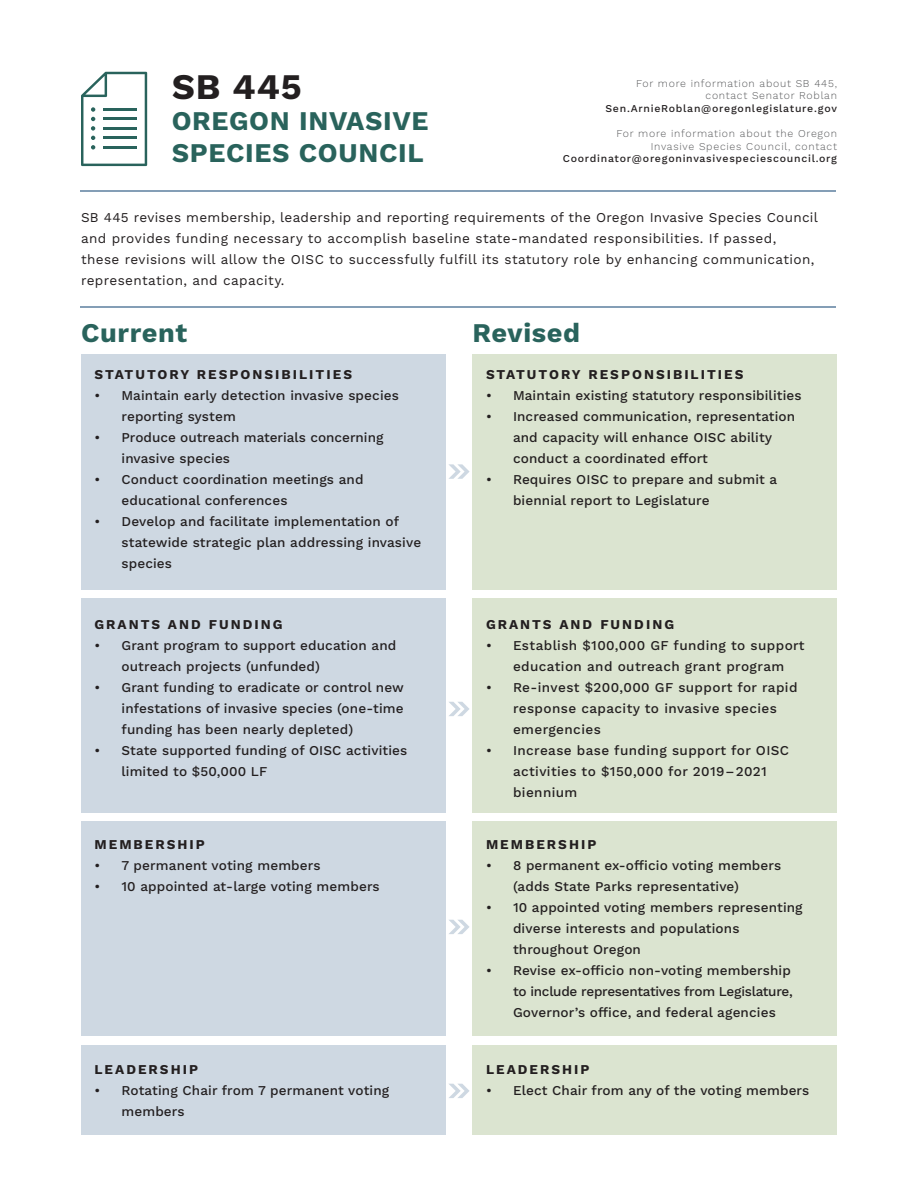
<style>
.page{position:relative;width:918px;height:1188px;background:#fff}
.page>*{position:absolute;margin:0;border:0;box-sizing:border-box;transform-origin:0 0}
.t1{font:700 36px "Work Sans";color:#231f20}
.t2{font:700 27px/31.5px "Work Sans";letter-spacing:.025em;color:#29635c}
.t3{font:500 13.5px/21px "Work Sans";letter-spacing:.01em;color:#231f20}
.Paragraph_Style_6{font:13.5px/21px "Work Sans";letter-spacing:.03em;color:#231f20}
.t4{font:500 13.5px/21px "Work Sans";letter-spacing:.03em;color:#231f20}
.Paragraph_Style_6-2{font:700 13.5px "Work Sans";letter-spacing:.15em;color:#231f20}
.t5{font:300 10.5px/12.6px "Work Sans";letter-spacing:.07em;color:#57585a;text-align:right}
.t6{font:500 10.5px "Work Sans";letter-spacing:.07em;color:#231f20}
</style>
<div class="page">
<hr style="left:80px;top:306px;width:756px;height:2px;background:#849eb6">
<div style="left:81px;top:354px;width:365px;height:235px;background:#ced8e2"></div>
<div style="left:81px;top:821px;width:365px;height:215px;background:#ced8e2"></div>
<div style="left:81px;top:1046px;width:365px;height:89px;background:#ced8e2"></div>
<div style="left:81px;top:598px;width:365px;height:214px;background:#ced8e2"></div>
<div style="left:472px;top:354px;width:365px;height:235px;background:#dbe4d0"></div>
<div style="left:472px;top:821px;width:365px;height:215px;background:#dbe4d0"></div>
<div style="left:472px;top:1046px;width:365px;height:89px;background:#dbe4d0"></div>
<div style="left:472px;top:598px;width:365px;height:214px;background:#dbe4d0"></div>
<svg style="left:449px;top:464px;width:21px;height:15px"></svg>
<svg style="left:449px;top:702px;width:20px;height:14px"></svg>
<svg style="left:449px;top:920px;width:21px;height:14px"></svg>
<svg style="left:449px;top:1084px;width:21px;height:14px"></svg>
<svg style="left:81px;top:72px;width:66px;height:94px"></svg>
<hr style="left:103px;top:146px;width:33px;height:3px;background:#29635c">
<hr style="left:103px;top:137px;width:33px;height:2px;background:#29635c">
<hr style="left:103px;top:127px;width:33px;height:3px;background:#29635c">
<hr style="left:103px;top:118px;width:33px;height:2px;background:#29635c">
<hr style="left:103px;top:108px;width:33px;height:3px;background:#29635c">
<hr style="left:80px;top:190px;width:756px;height:2px;background:#849eb6">
<p class="t1" style="left:172px;top:66px;width:132px">SB 445</p>
<p class="t2" style="left:172px;top:107px;width:258px">OREGON INVASIVE<br>SPECIES COUNCIL</p>
<p class="t5" style="left:636px;top:77px;width:202px">For more information about SB 445, contact Senator Roblan</p>
<p class="t6" style="left:605px;top:102px;width:233px">Sen.ArnieRoblan@oregonlegislature.gov</p>
<p class="t5" style="left:617px;top:128px;width:222px">For more information about the Oregon<br>Invasive Species Council, contact</p>
<p class="t6" style="left:563px;top:152px;width:276px">Coordinator@oregoninvasivespeciescouncil.org</p>
<p class="Paragraph_Style_6" style="left:81px;top:208px;width:738px">SB 445 revises membership, leadership and reporting requirements of the Oregon Invasive Species Council and provides funding necessary to accomplish baseline state-mandated responsibilities. If passed, these revisions will allow the OISC to successfully fulfill its statutory role by enhancing communication, representation, and capacity.</p>
<p class="t2" style="left:81px;top:318px;width:108px">Current</p>
<p class="t2" style="left:472px;top:318px;width:109px">Revised</p>
<p class="Paragraph_Style_6-2" style="left:94px;top:367px;width:259px">STATUTORY RESPONSIBILITIES</p>
<p class="t3" style="left:122px;top:386px;width:279px;text-indent:-27px">• Maintain early detection invasive species reporting system</p>
<p class="t3" style="left:122px;top:428px;width:264px;text-indent:-27px">• Produce outreach materials concerning invasive species</p>
<p class="t3" style="left:122px;top:470px;width:244px;text-indent:-27px">• Conduct coordination meetings and educational conferences</p>
<p class="t3" style="left:122px;top:512px;width:301px;text-indent:-27px">• Develop and facilitate implementation of statewide strategic plan addressing invasive species</p>
<p class="Paragraph_Style_6-2" style="left:94px;top:616px;width:190px">GRANTS AND FUNDING</p>
<p class="t3" style="left:122px;top:635px;width:276px;text-indent:-27px">• Grant program to support education and outreach projects (unfunded)</p>
<p class="t3" style="left:122px;top:677px;width:284px;text-align:justify;text-indent:-27px">• Grant funding to eradicate or control new infestations of invasive species (one-time funding has been nearly depleted)</p>
<p class="t3" style="left:122px;top:740px;width:287px;text-indent:-27px">• State supported funding of OISC activities limited to $50,000 LF</p>
<p class="Paragraph_Style_6-2" style="left:94px;top:837px;width:112px">MEMBERSHIP</p>
<p class="t3" style="left:94px;top:855px;width:228px">• 7 permanent voting members</p>
<p class="t3" style="left:94px;top:876px;width:287px">• 10 appointed at-large voting members</p>
<p class="Paragraph_Style_6-2" style="left:94px;top:1061px;width:105px">LEADERSHIP</p>
<p class="t3" style="left:122px;top:1080px;width:269px;text-indent:-27px">• Rotating Chair from 7 permanent voting members</p>
<p class="Paragraph_Style_6-2" style="left:486px;top:367px;width:259px">STATUTORY RESPONSIBILITIES</p>
<p class="t3" style="left:486px;top:386px;width:317px">• Maintain existing statutory responsibilities</p>
<p class="t3" style="left:513px;top:407px;width:284px;text-indent:-27px">• Increased communication, representation and capacity will enhance OISC ability conduct a coordinated effort</p>
<p class="t3" style="left:513px;top:470px;width:266px;text-indent:-27px">• Requires OISC to prepare and submit a biennial report to Legislature</p>
<p class="Paragraph_Style_6-2" style="left:486px;top:616px;width:190px">GRANTS AND FUNDING</p>
<p class="t4" style="left:486px;top:635px;width:320px;text-align:center">• Establish $100,000 GF funding to support education and outreach grant program</p>
<p class="t4" style="left:513px;top:677px;width:286px;text-indent:-27px">• Re-invest $200,000 GF support for rapid response capacity to invasive species emergencies</p>
<p class="t4" style="left:513px;top:740px;width:278px;text-indent:-27px">• Increase base funding support for OISC activities to $150,000 for 2019–2021 biennium</p>
<p class="Paragraph_Style_6-2" style="left:486px;top:837px;width:112px">MEMBERSHIP</p>
<p class="t3" style="left:513px;top:855px;width:270px;text-indent:-27px">• 8 permanent ex-officio voting members (adds State Parks representative)</p>
<p class="t3" style="left:513px;top:897px;width:291px;text-indent:-27px">• 10 appointed voting members representing diverse interests and populations throughout Oregon</p>
<p class="t3" style="left:513px;top:960px;width:281px;text-indent:-27px">• Revise ex-officio non-voting membership to include representatives from Legislature,<br>Governor’s office, and federal agencies</p>
<p class="Paragraph_Style_6-2" style="left:486px;top:1061px;width:105px">LEADERSHIP</p>
<p class="t3" style="left:486px;top:1080px;width:325px">• Elect Chair from any of the voting members</p>
</div>
